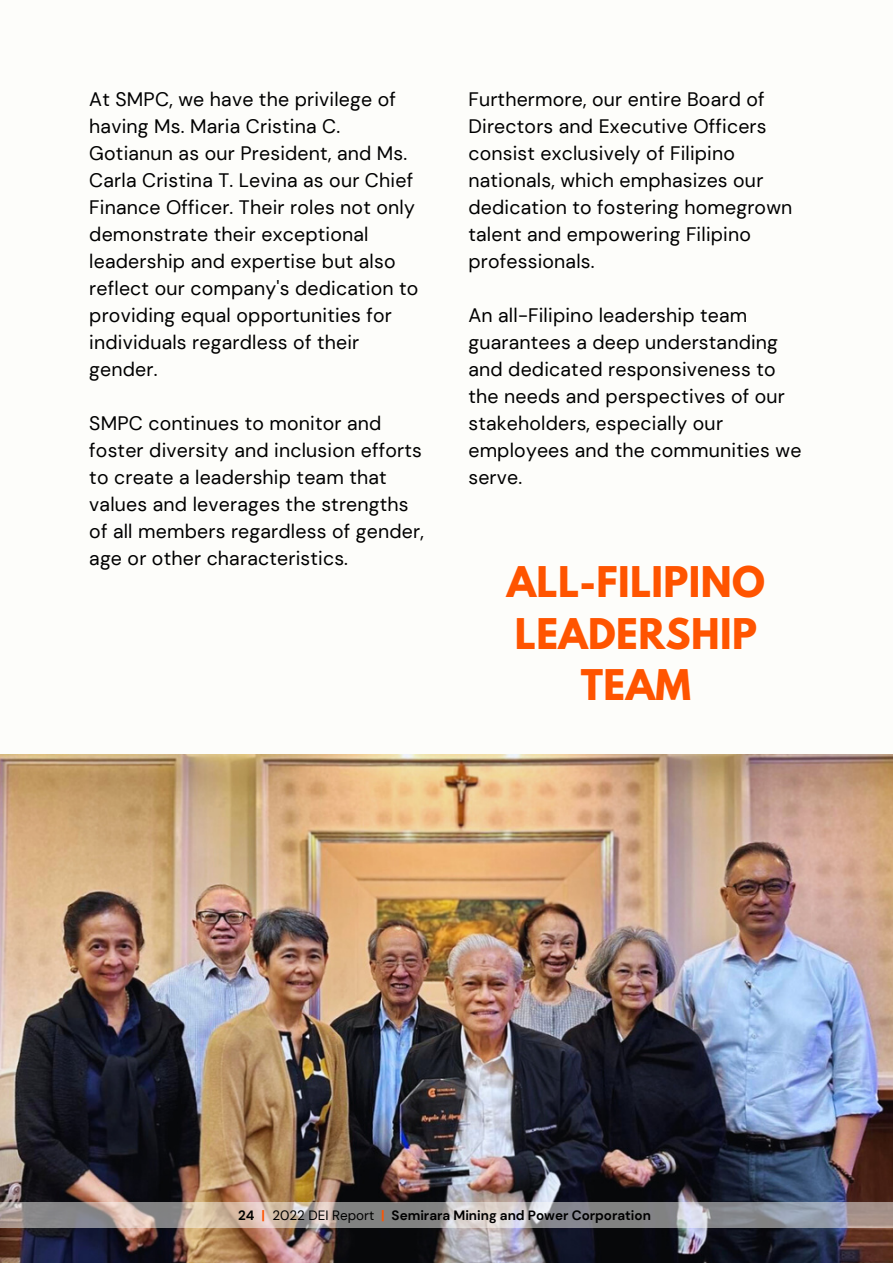
<style>
.page{position:relative;width:893px;height:1264px;background:#fff}
.page>*{position:absolute;margin:0;border:0;box-sizing:border-box;transform-origin:0 0}
.t1{font:700 37.5px/51.8px "League Spartan";letter-spacing:.01em;color:#ff5400}
.t2{font:19.5px/27px "DM Sans";letter-spacing:.01em;color:#000}
.t3{font:700 13.5px "DM Sans";color:#000}
.s1{color:#ff5400}
.s2{font-weight:400}
</style>
<div class="page">
<div style="left:0;top:0;width:892px;height:1262px;background:#fdfdfa"></div>
<img style="left:0;top:754px;width:892px;height:507px">
<svg style="left:0;top:1202px;width:892px;height:25px;background:#a6a09f"></svg>
<p class="t2" style="left:89px;top:86px;width:331px">At SMPC, we have the privilege of having Ms. Maria Cristina C.<br>Gotianun as our President, and Ms.<br>Carla Cristina T. Levina as our Chief<br>Finance Officer. Their roles not only demonstrate their exceptional leadership and expertise but also reflect our company's dedication to providing equal opportunities for individuals regardless of their gender.</p>
<p class="t2" style="left:89px;top:410px;width:336px">SMPC continues to monitor and foster diversity and inclusion efforts to create a leadership team that values and leverages the strengths of all members regardless of gender, age or other characteristics.</p>
<p class="t2" style="left:468px;top:86px;width:325px">Furthermore, our entire Board of<br>Directors and Executive Officers consist exclusively of Filipino nationals, which emphasizes our dedication to fostering homegrown talent and empowering Filipino professionals.</p>
<p class="t2" style="left:468px;top:302px;width:334px">An all-Filipino leadership team guarantees a deep understanding and dedicated responsiveness to the needs and perspectives of our stakeholders, especially our employees and the communities we serve.</p>
<p class="t1" style="left:506px;top:561px;width:260px">ALL-FILIPINO<br>LEADERSHIP</p>
<p class="t1" style="left:580px;top:664px;width:111px">TEAM</p>
<p class="t3" style="left:238px;top:1206px;width:414px">24 <span class="s1">|</span> <span class="s2">2022 DEI Report</span> <span class="s1">|</span> Semirara Mining and Power Corporation</p>
</div>
